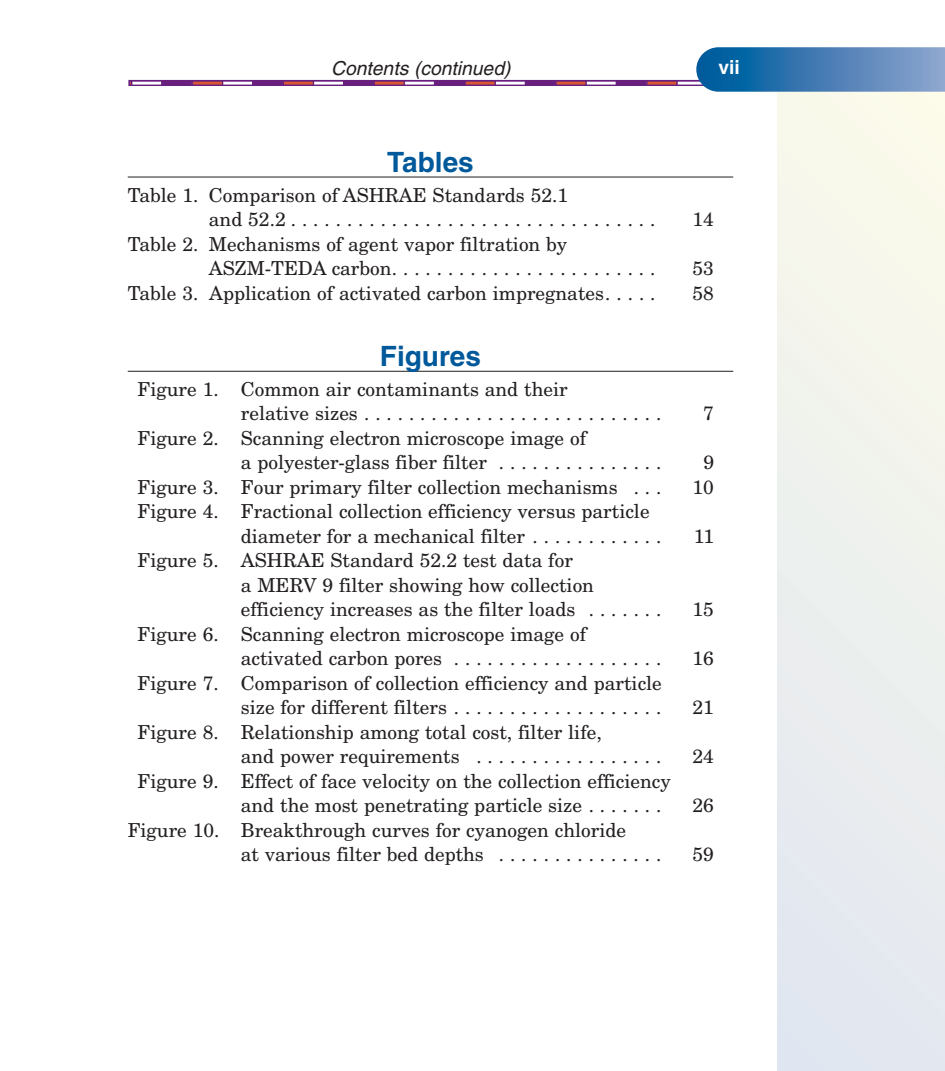
<style>
.page{position:relative;width:945px;height:1071px;background:#fff}
.page>*{position:absolute;margin:0;border:0;box-sizing:border-box;transform-origin:0 0}
.t1{font:700 28px "Helvetica";color:#00599b}
.t2{font:19.25px/24.5px "New Century Schlbk";color:#231f20}
.t3{font:italic 19.25px "Helvetica";color:#231f20}
.t4{font:700 19.25px "Helvetica";color:#fff}
</style>
<div class="page">
<div style="left:777px;top:91px;width:168px;height:980px;background:linear-gradient(to right,#ecefee,#f0f2ed)"></div>
<svg style="left:128px;top:47px;width:817px;height:45px"></svg>
<hr style="left:128px;top:177px;width:605px;height:1px;background:#231f20">
<hr style="left:128px;top:371px;width:605px;height:1px;background:#231f20">
<p class="t3" style="left:331px;top:61px;width:181px">Contents (continued)</p>
<p class="t4" style="left:719px;top:60px;width:23px">vii</p>
<h1 class="t1" style="left:387px;top:152px;width:88px">Tables</h1>
<p class="t2" style="left:209px;top:184px;width:448px;text-indent:-81px">Table 1. Comparison of ASHRAE Standards 52.1<br>and 52.2 . . . . . . . . . . . . . . . . . . . . . . . . . . . . . . . . .</p>
<p class="t2" style="left:209px;top:233px;width:448px;text-indent:-81px">Table 2. Mechanisms of agent vapor filtration by<br>ASZM-TEDA carbon. . . . . . . . . . . . . . . . . . . . . . . .</p>
<p class="t2" style="left:693px;top:209px;width:23px">14</p>
<p class="t2" style="left:693px;top:258px;width:23px">53</p>
<p class="t2" style="left:128px;top:282px;width:529px">Table 3. Application of activated carbon impregnates. . . . .</p>
<p class="t2" style="left:693px;top:282px;width:23px">58</p>
<h1 class="t1" style="left:380px;top:346px;width:103px">Figures</h1>
<p class="t2" style="left:241px;top:378px;width:422px;text-indent:-103px">Figure 1. Common air contaminants and their<br>relative sizes . . . . . . . . . . . . . . . . . . . . . . . . . . .</p>
<p class="t2" style="left:241px;top:427px;width:422px;text-indent:-103px">Figure 2. Scanning electron microscope image of<br>a polyester-glass fiber filter . . . . . . . . . . . . . . .</p>
<p class="t2" style="left:703px;top:403px;width:12px">7</p>
<p class="t2" style="left:703px;top:452px;width:12px">9</p>
<p class="t2" style="left:138px;top:476px;width:525px">Figure 3. Four primary filter collection mechanisms . . .</p>
<p class="t2" style="left:693px;top:476px;width:23px">10</p>
<p class="t2" style="left:241px;top:501px;width:422px;text-indent:-103px">Figure 4. Fractional collection efficiency versus particle diameter for a mechanical filter . . . . . . . . . . . .</p>
<p class="t2" style="left:694px;top:525px;width:22px">11</p>
<p class="t2" style="left:241px;top:550px;width:422px;text-indent:-103px">Figure 5. ASHRAE Standard 52.2 test data for<br>a MERV 9 filter showing how collection efficiency increases as the filter loads . . . . . . .</p>
<p class="t2" style="left:241px;top:623px;width:422px;text-indent:-103px">Figure 6. Scanning electron microscope image of activated carbon pores . . . . . . . . . . . . . . . . . . .</p>
<p class="t2" style="left:138px;top:672px;width:526px;text-align:right">Figure 7. Comparison of collection efficiency and particle size for different filters . . . . . . . . . . . . . . . . . . .</p>
<p class="t2" style="left:241px;top:721px;width:422px;text-indent:-103px">Figure 8. Relationship among total cost, filter life,<br>and power requirements . . . . . . . . . . . . . . . . .</p>
<p class="t2" style="left:241px;top:770px;width:431px;text-indent:-103px">Figure 9. Effect of face velocity on the collection efficiency and the most penetrating particle size . . . . . . .</p>
<p class="t2" style="left:241px;top:819px;width:422px;text-indent:-113px">Figure 10. Breakthrough curves for cyanogen chloride<br>at various filter bed depths . . . . . . . . . . . . . . .</p>
<p class="t2" style="left:693px;top:599px;width:23px">15</p>
<p class="t2" style="left:693px;top:648px;width:23px">16</p>
<p class="t2" style="left:693px;top:697px;width:23px">21</p>
<p class="t2" style="left:693px;top:746px;width:23px">24</p>
<p class="t2" style="left:693px;top:795px;width:23px">26</p>
<p class="t2" style="left:693px;top:844px;width:23px">59</p>
</div>
